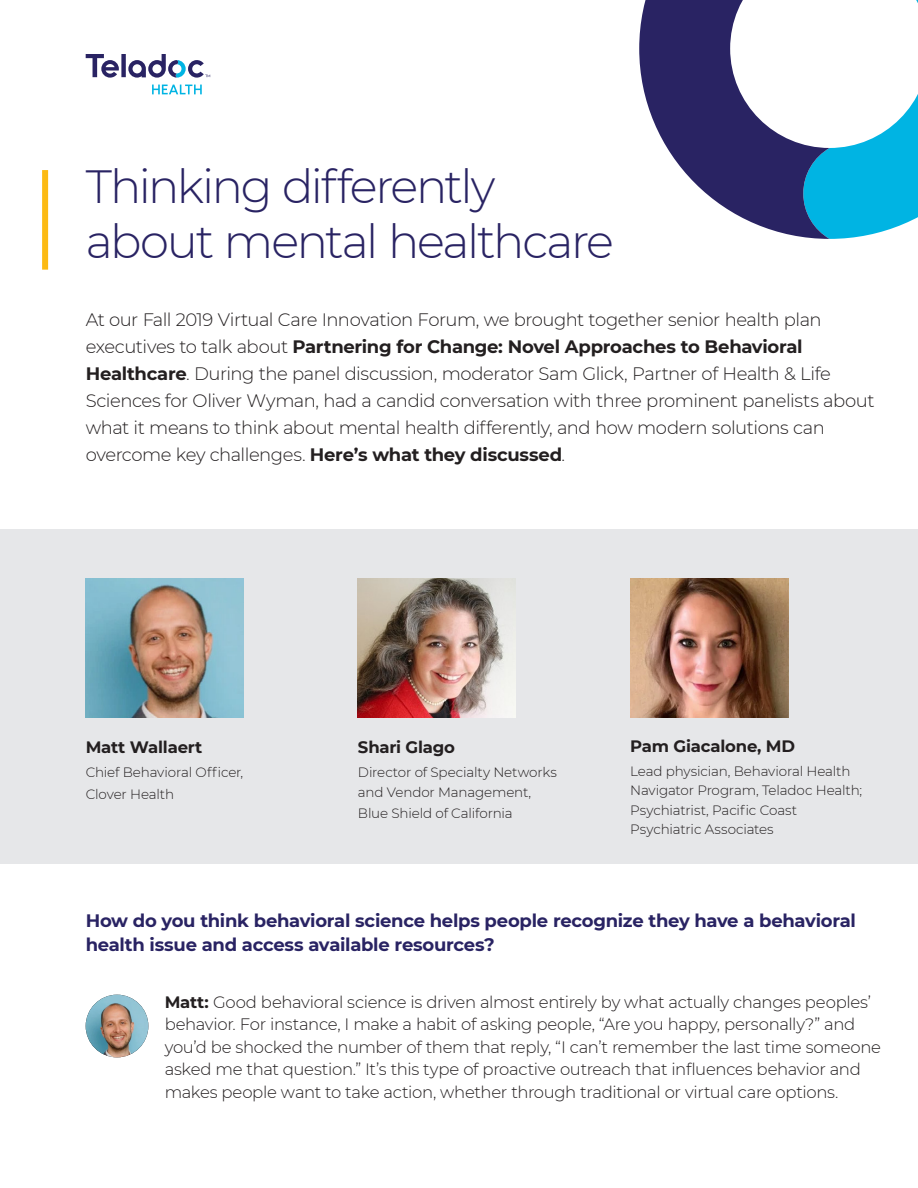
<style>
.page{position:relative;width:918px;height:1188px;background:#fff}
.page>*{position:absolute;margin:0;border:0;box-sizing:border-box;transform-origin:0 0}
.t1{font:300 46.5px/55.8px "Montserrat";letter-spacing:-.045em;color:#292363}
.t2{font:300 18px/27px "Montserrat";letter-spacing:-.025em;color:#231f20}
.t3{font:700 18px/24px "Montserrat";letter-spacing:-.015em;color:#292363}
.t4{font:300 16.5px/22.5px "Montserrat";letter-spacing:-.02em;color:#231f20}
.t5{font:700 16.5px "Montserrat";letter-spacing:-.015em;color:#231f20}
.t6{font:300 13.5px/19.5px "Montserrat";letter-spacing:-.01em;color:#231f20}
.s1{font-weight:700}
</style>
<div class="page">
<div style="left:0;top:530px;width:918px;height:334px;background:#e6e7e9"></div>
<svg style="left:86px;top:54px;width:124px;height:40px"></svg>
<div style="left:42px;top:170px;width:6px;height:100px;background:#fcba13"></div>
<svg style="left:856px;top:0;width:62px;height:237px"></svg>
<svg style="left:639px;top:0;width:217px;height:239px"></svg>
<img style="left:86px;top:578px;width:158px;height:140px">
<img style="left:358px;top:578px;width:158px;height:140px">
<img style="left:630px;top:578px;width:158px;height:140px">
<img style="left:86px;top:995px;width:62px;height:62px;border-radius:31px">
<p class="t1" style="left:86px;top:157px;width:530px">Thinking differently about mental healthcare</p>
<p class="t2" style="left:86px;top:306px;width:790px">At our Fall 2019 Virtual Care Innovation Forum, we brought together senior health plan executives to talk about <span class="s1">Partnering for Change: Novel Approaches to Behavioral Healthcare</span>. During the panel discussion, moderator Sam Glick, Partner of Health &amp; Life Sciences for Oliver Wyman, had a candid conversation with three prominent panelists about what it means to think about mental health differently, and how modern solutions can overcome key challenges. <span class="s1">Here’s what they discussed</span>.</p>
<p class="t5" style="left:86px;top:736px;width:118px">Matt Wallaert</p>
<p class="t6" style="left:86px;top:761px;width:159px;line-height:21.6px">Chief Behavioral Officer,<br>Clover Health</p>
<p class="t5" style="left:358px;top:736px;width:99px">Shari Glago</p>
<p class="t6" style="left:358px;top:762px;width:201px">Director of Specialty Networks and Vendor Management,</p>
<p class="t6" style="left:358px;top:804px;width:156px">Blue Shield of California</p>
<p class="t5" style="left:630px;top:734px;width:166px">Pam Giacalone, MD</p>
<p class="t6" style="left:630px;top:761px;width:234px">Lead physician, Behavioral Health<br>Navigator Program, Teladoc Health;<br>Psychiatrist, Pacific Coast<br>Psychiatric Associates</p>
<p class="t3" style="left:86px;top:908px;width:772px">How do you think behavioral science helps people recognize they have a behavioral health issue and access available resources?</p>
<p class="t4" style="left:165px;top:990px;width:718px"><span class="s1">Matt:</span> Good behavioral science is driven almost entirely by what actually changes peoples’ behavior. For instance, I make a habit of asking people, “Are you happy, personally?” and you’d be shocked the number of them that reply, “I can’t remember the last time someone asked me that question.” It’s this type of proactive outreach that influences behavior and makes people want to take action, whether through traditional or virtual care options.</p>
</div>
